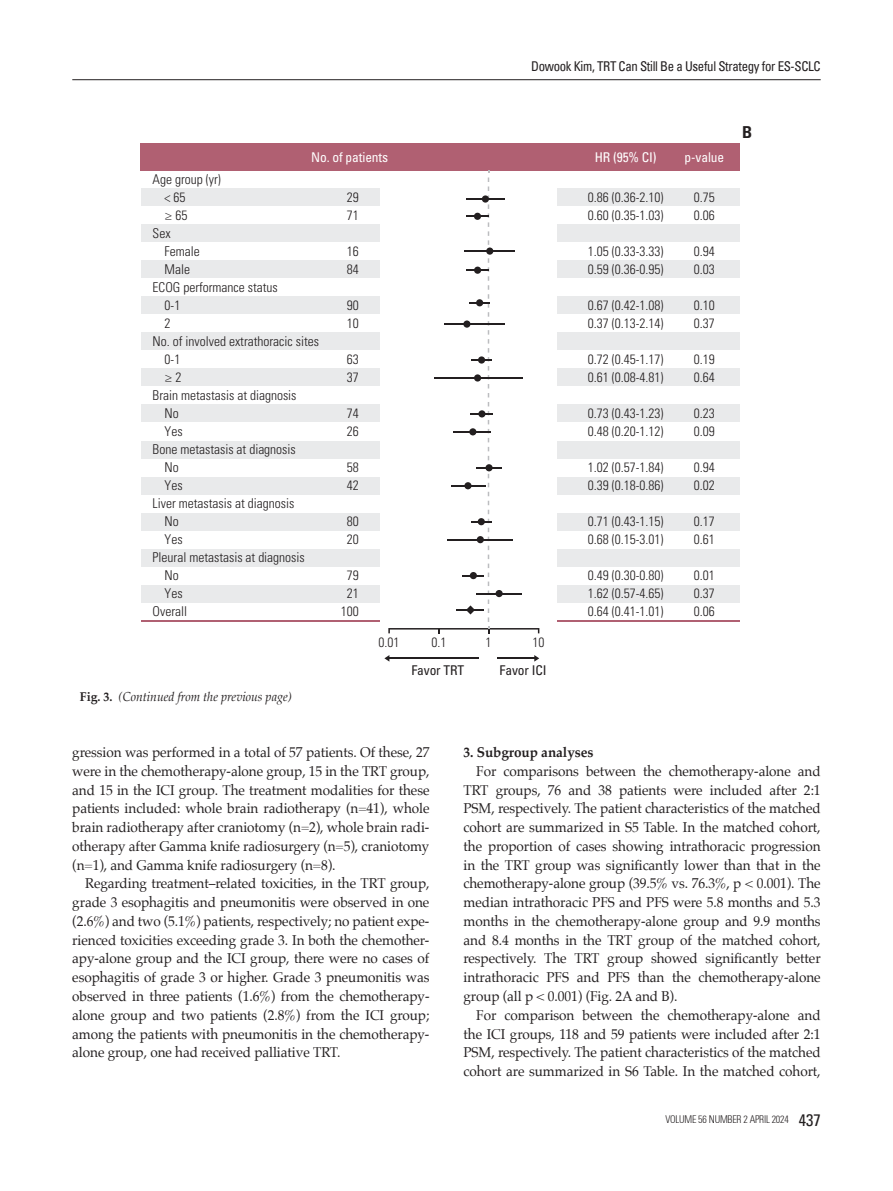
<style>
.page{position:relative;width:893px;height:1191px;background:#fff}
.page>*{position:absolute;margin:0;border:0;box-sizing:border-box;transform-origin:0 0}
.t1{font:700 condensed 16.5px "Univers";color:#231f20}
.t2{font:14.25px/18.8px "Palatino";letter-spacing:-.005em;color:#231f20;text-align:justify;scale:.95 1}
.t3{font:700 14.25px "Palatino";letter-spacing:-.005em;color:#231f20;scale:.95 1}
.t4{font:300 condensed 13.5px/18px "Univers";color:#231f20}
.t5{font:condensed 13.5px "Univers";letter-spacing:-.025em;color:#231f20;scale:.95 1}
.t6{font:condensed 13.5px "Univers";letter-spacing:-.01em;color:#fff}
.t7{font:condensed 13.5px "Univers";letter-spacing:-.025em;color:#231f20}
.t8{font:300 13.5px "Myriad Pro";color:#231f20}
.t9{font:italic 12.75px "Palatino";color:#231f20;scale:.95 1}
.t10{font:300 condensed 10.5px "Univers";letter-spacing:-.02em;color:#231f20;scale:.95 1}
.s1{font-family:"Myriad Pro";font-stretch:normal}
.s2{font-family:"Univers";font-stretch:condensed}
.s3{font-weight:700;font-style:normal}
.s4{font-weight:400;font-size:16.5px}
</style>
<div class="page">
<div style="left:141px;top:188px;width:239px;height:17px;background:#e9eaeb"></div>
<div style="left:141px;top:224px;width:239px;height:18px;background:#e9eaeb"></div>
<div style="left:141px;top:261px;width:239px;height:17px;background:#e9eaeb"></div>
<div style="left:141px;top:297px;width:239px;height:17px;background:#e9eaeb"></div>
<div style="left:141px;top:333px;width:239px;height:17px;background:#e9eaeb"></div>
<div style="left:141px;top:369px;width:239px;height:17px;background:#e9eaeb"></div>
<div style="left:141px;top:405px;width:239px;height:17px;background:#e9eaeb"></div>
<div style="left:141px;top:441px;width:239px;height:17px;background:#e9eaeb"></div>
<div style="left:141px;top:477px;width:239px;height:17px;background:#e9eaeb"></div>
<div style="left:141px;top:513px;width:239px;height:17px;background:#e9eaeb"></div>
<div style="left:141px;top:549px;width:239px;height:17px;background:#e9eaeb"></div>
<div style="left:141px;top:585px;width:239px;height:17px;background:#e9eaeb"></div>
<div style="left:141px;top:143px;width:599px;height:28px;background:#b06072"></div>
<hr style="left:141px;top:620px;width:239px;height:2px;background:#b06072">
<div style="left:557px;top:188px;width:183px;height:17px;background:#e9eaeb"></div>
<div style="left:557px;top:224px;width:183px;height:18px;background:#e9eaeb"></div>
<div style="left:557px;top:261px;width:183px;height:17px;background:#e9eaeb"></div>
<div style="left:557px;top:297px;width:183px;height:17px;background:#e9eaeb"></div>
<div style="left:557px;top:333px;width:183px;height:17px;background:#e9eaeb"></div>
<div style="left:557px;top:369px;width:183px;height:17px;background:#e9eaeb"></div>
<div style="left:557px;top:405px;width:183px;height:17px;background:#e9eaeb"></div>
<div style="left:557px;top:441px;width:183px;height:17px;background:#e9eaeb"></div>
<div style="left:557px;top:477px;width:183px;height:17px;background:#e9eaeb"></div>
<div style="left:557px;top:513px;width:183px;height:17px;background:#e9eaeb"></div>
<div style="left:557px;top:549px;width:183px;height:17px;background:#e9eaeb"></div>
<div style="left:557px;top:585px;width:183px;height:17px;background:#e9eaeb"></div>
<hr style="left:557px;top:620px;width:183px;height:2px;background:#b06072">
<hr style="left:387px;top:657px;width:91px;height:2px;background:#231f20">
<hr style="left:498px;top:657px;width:38px;height:2px;background:#231f20">
<svg style="left:534px;top:655px;width:5px;height:6px"></svg>
<svg style="left:384px;top:655px;width:5px;height:6px"></svg>
<svg style="left:388px;top:171px;width:151px;height:462px"></svg>
<hr style="left:72px;top:79px;width:749px;height:1px;background:#231f20">
<p class="t5" style="left:531px;top:57px;width:306px">Dowook Kim, TRT Can Still Be a Useful Strategy for ES-SCLC</p>
<p class="t6" style="left:311px;top:148px;width:78px">No. of patients</p>
<p class="t4" style="left:347px;top:188px;width:13px">29<br>71</p>
<p class="t4" style="left:347px;top:242px;width:13px">16<br>84</p>
<p class="t4" style="left:347px;top:296px;width:13px">90<br>10</p>
<p class="t4" style="left:347px;top:350px;width:13px">63<br>37</p>
<p class="t4" style="left:347px;top:404px;width:13px">74<br>26</p>
<p class="t4" style="left:347px;top:458px;width:13px">58<br>42</p>
<p class="t4" style="left:347px;top:512px;width:13px">80<br>20</p>
<p class="t4" style="left:341px;top:566px;width:19px;text-align:center">79<br>21<br>100</p>
<p class="t4" style="left:153px;top:170px;width:70px">Age group (yr)</p>
<p class="t4" style="left:165px;top:188px;width:22px">&lt; 65</p>
<p class="t4" style="left:165px;top:206px;width:24px"><span class="s1">≥</span>65</p>
<p class="t4" style="left:153px;top:224px;width:19px">Sex</p>
<p class="t4" style="left:165px;top:242px;width:37px">Female</p>
<p class="t4" style="left:165px;top:260px;width:27px">Male</p>
<p class="t4" style="left:153px;top:278px;width:127px">ECOG performance status</p>
<p class="t4" style="left:165px;top:296px;width:17px">0-1</p>
<p class="t4" style="left:165px;top:314px;width:7px">2</p>
<p class="t4" style="left:153px;top:332px;width:168px">No. of involved extrathoracic sites</p>
<p class="t4" style="left:165px;top:350px;width:17px">0-1</p>
<p class="t8" style="left:165px;top:370px;width:18px">≥<span class="s2">2</span></p>
<p class="t4" style="left:153px;top:386px;width:145px">Brain metastasis at diagnosis</p>
<p class="t4" style="left:165px;top:404px;width:16px">No</p>
<p class="t4" style="left:165px;top:422px;width:19px">Yes</p>
<p class="t4" style="left:153px;top:440px;width:145px">Bone metastasis at diagnosis</p>
<p class="t4" style="left:165px;top:458px;width:16px">No</p>
<p class="t4" style="left:165px;top:476px;width:19px">Yes</p>
<p class="t4" style="left:153px;top:494px;width:143px">Liver metastasis at diagnosis</p>
<p class="t4" style="left:165px;top:512px;width:16px">No</p>
<p class="t4" style="left:165px;top:530px;width:19px">Yes</p>
<p class="t4" style="left:153px;top:548px;width:154px">Pleural metastasis at diagnosis</p>
<p class="t4" style="left:165px;top:566px;width:16px">No</p>
<p class="t4" style="left:165px;top:584px;width:19px">Yes</p>
<p class="t4" style="left:153px;top:602px;width:36px">Overall</p>
<p class="t4" style="left:379px;top:633px;width:22px">0.01</p>
<p class="t4" style="left:431px;top:633px;width:16px">0.1</p>
<p class="t4" style="left:485px;top:633px;width:7px">1</p>
<p class="t4" style="left:533px;top:633px;width:13px">10</p>
<p class="t9" style="left:80px;top:686px;width:225px"><span class="s3">Fig. 3.</span> (Continued from the previous page)</p>
<p class="t7" style="left:411px;top:661px;width:54px">Favor TRT</p>
<p class="t7" style="left:500px;top:661px;width:48px">Favor ICI</p>
<p class="t6" style="left:595px;top:148px;width:63px">HR (95% CI)</p>
<p class="t4" style="left:588px;top:188px;width:77px">0.86 (0.36-2.10)<br>0.60 (0.35-1.03)</p>
<p class="t4" style="left:588px;top:242px;width:77px">1.05 (0.33-3.33)<br>0.59 (0.36-0.95)</p>
<p class="t4" style="left:588px;top:296px;width:77px">0.67 (0.42-1.08)<br>0.37 (0.13-2.14)</p>
<p class="t4" style="left:588px;top:350px;width:77px">0.72 (0.45-1.17)<br>0.61 (0.08-4.81)</p>
<p class="t4" style="left:588px;top:404px;width:77px">0.73 (0.43-1.23)<br>0.48 (0.20-1.12)</p>
<p class="t4" style="left:588px;top:458px;width:77px">1.02 (0.57-1.84)<br>0.39 (0.18-0.86)</p>
<p class="t4" style="left:588px;top:512px;width:77px">0.71 (0.43-1.15)<br>0.68 (0.15-3.01)</p>
<p class="t4" style="left:588px;top:566px;width:77px;text-align:justify">0.49 (0.30-0.80)<br>1.62 (0.57-4.65)<br>0.64 (0.41-1.01)</p>
<p class="t6" style="left:685px;top:148px;width:41px">p-value</p>
<p class="t4" style="left:694px;top:188px;width:22px">0.75<br>0.06</p>
<p class="t4" style="left:694px;top:242px;width:22px">0.94<br>0.03</p>
<p class="t4" style="left:694px;top:296px;width:22px">0.10<br>0.37</p>
<p class="t4" style="left:694px;top:350px;width:22px">0.19<br>0.64</p>
<p class="t4" style="left:694px;top:404px;width:22px">0.23<br>0.09</p>
<p class="t4" style="left:694px;top:458px;width:22px">0.94<br>0.02</p>
<p class="t4" style="left:694px;top:512px;width:22px">0.17<br>0.61</p>
<p class="t4" style="left:694px;top:566px;width:22px;text-align:justify">0.01<br>0.37<br>0.06</p>
<p class="t1" style="left:742px;top:121px;width:12px">B</p>
<p class="t2" style="left:72px;top:743px;width:378px">gression was performed in a total of 57 patients. Of these, 27 were in the chemotherapy-alone group, 15 in the TRT group, and 15 in the ICI group. The treatment modalities for these patients included: whole brain radiotherapy (n=41), whole brain radiotherapy after craniotomy (n=2), whole brain radi&shy;otherapy after Gamma knife radiosurgery (n=5), craniotomy (n=1), and Gamma knife radiosurgery (n=8).</p>
<p class="t2" style="left:72px;top:874px;width:378px;text-indent:13px">Regarding treatment–related toxicities, in the TRT group, grade 3 esophagitis and pneumonitis were observed in one (2.6%) and two (5.1%) patients, respectively; no patient expe&shy;rienced toxicities exceeding grade 3. In both the chemother&shy;apy-alone group and the ICI group, there were no cases of esophagitis of grade 3 or higher. Grade 3 pneumonitis was observed in three patients (1.6%) from the chemotherapy&shy;alone group and two patients (2.8%) from the ICI group; among the patients with pneumonitis in the chemotherapy&shy;alone group, one had received palliative TRT.</p>
<p class="t3" style="left:463px;top:740px;width:138px">3. Subgroup analyses</p>
<p class="t2" style="left:463px;top:761px;width:378px;text-indent:13px">For comparisons between the chemotherapy-alone and TRT groups, 76 and 38 patients were included after 2:1<br>PSM, respectively. The patient characteristics of the matched cohort are summarized in S5 Table. In the matched cohort, the proportion of cases showing intrathoracic progression in the TRT group was significantly lower than that in the chemotherapy-alone group (39.5% vs. 76.3%, p &lt; 0.001). The median intrathoracic PFS and PFS were 5.8 months and 5.3 months in the chemotherapy-alone group and 9.9 months and 8.4 months in the TRT group of the matched cohort, respectively. The TRT group showed significantly better intrathoracic PFS and PFS than the chemotherapy-alone group (all p &lt; 0.001) (Fig. 2A and B).</p>
<p class="t2" style="left:463px;top:1005px;width:377px;text-indent:13px">For comparison between the chemotherapy-alone and the ICI groups, 118 and 59 patients were included after 2:1<br>PSM, respectively. The patient characteristics of the matched cohort are summarized in S6 Table. In the matched cohort,</p>
<p class="t10" style="left:665px;top:1113px;width:165px">VOLUME 56 NUMBER 2 APRIL 2024 <span class="s4">437</span></p>
</div>
